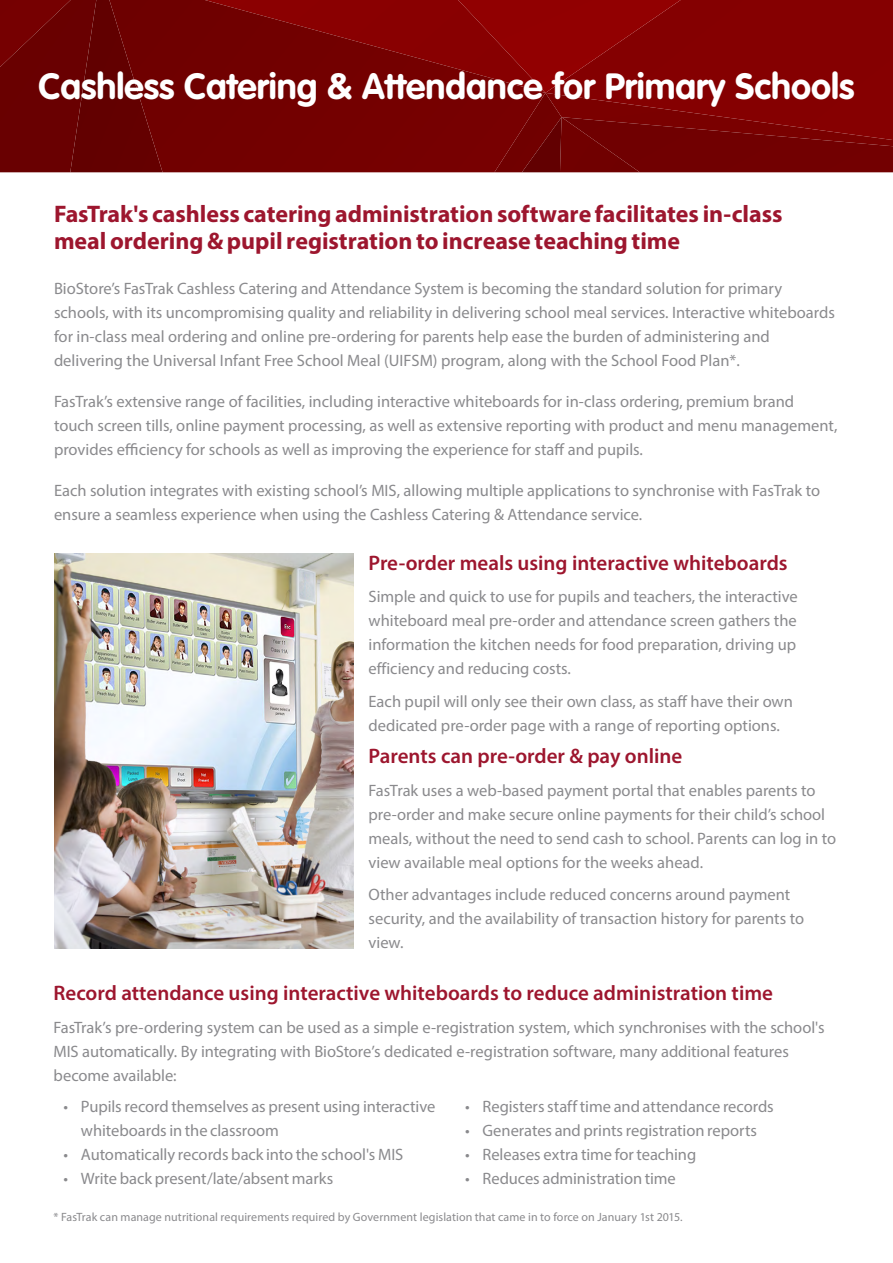
<style>
.page{position:relative;width:893px;height:1263px;background:#fff}
.page>*{position:absolute;margin:0;border:0;box-sizing:border-box;transform-origin:0 0}
.t1{font:700 36px "VAG Rounded";color:#fff}
.set_up_and_go{font:700 24px "Myriad Pro";letter-spacing:-.005em;color:#9d162e}
.t2{font:600 21px "Myriad Pro";color:#9d162e}
.t3{font:16.5px/24px "Myriad Pro";color:#8a8a8d}
.t4{font:12px "Myriad Pro";letter-spacing:.005em;color:#8a8a8d}
</style>
<div class="page">
<svg style="left:0;top:0;width:109px;height:172px;background:#690001"></svg>
<svg style="left:545px;top:0;width:348px;height:172px;background:#800001"></svg>
<svg style="left:109px;top:0;width:436px;height:172px;background:#760000"></svg>
<img style="left:54px;top:554px;width:300px;height:394px">
<p class="t1" style="left:39px;top:65px;width:817px">Cashless Catering &amp; Attendance for Primary Schools</p>
<p class="set_up_and_go" style="left:54px;top:199px;width:730px">FasTrak's cashless catering administration software facilitates in-class</p>
<p class="set_up_and_go" style="left:54px;top:226px;width:628px">meal ordering &amp; pupil registration to increase teaching time</p>
<p class="t3" style="left:54px;top:276px;width:782px">BioStore’s FasTrak Cashless Catering and Attendance System is becoming the standard solution for primary schools, with its uncompromising quality and reliability in delivering school meal services. Interactive whiteboards for in-class meal ordering and online pre-ordering for parents help ease the burden of administering and delivering the Universal Infant Free School Meal (UIFSM) program, along with the School Food Plan*.</p>
<p class="t3" style="left:54px;top:389px;width:785px">FasTrak’s extensive range of facilities, including interactive whiteboards for in-class ordering, premium brand touch screen tills, online payment processing, as well as extensive reporting with product and menu management, provides efficiency for schools as well as improving the experience for staff and pupils.</p>
<p class="t3" style="left:54px;top:478px;width:768px">Each solution integrates with existing school’s MIS, allowing multiple applications to synchronise with FasTrak to ensure a seamless experience when using the Cashless Catering &amp; Attendance service.</p>
<p class="t2" style="left:369px;top:549px;width:421px">Pre-order meals using interactive whiteboards</p>
<p class="t3" style="left:369px;top:584px;width:431px;text-align:justify">Simple and quick to use for pupils and teachers, the interactive whiteboard meal pre-order and attendance screen gathers the information the kitchen needs for food preparation, driving up efficiency and reducing costs.</p>
<p class="t3" style="left:369px;top:689px;width:426px">Each pupil will only see their own class, as staff have their own dedicated pre-order page with a range of reporting options.</p>
<p class="t2" style="left:369px;top:743px;width:315px">Parents can pre-order &amp; pay online</p>
<p class="t3" style="left:369px;top:778px;width:469px">FasTrak uses a web-based payment portal that enables parents to pre-order and make secure online payments for their child’s school meals, without the need to send cash to school. Parents can log in to view available meal options for the weeks ahead.</p>
<p class="t3" style="left:369px;top:882px;width:437px">Other advantages include reduced concerns around payment security, and the availability of transaction history for parents to view.</p>
<p class="t2" style="left:54px;top:980px;width:721px">Record attendance using interactive whiteboards to reduce administration time</p>
<p class="t3" style="left:54px;top:1015px;width:772px">FasTrak’s pre-ordering system can be used as a simple e-registration system, which synchronises with the school's<br>MIS automatically. By integrating with BioStore’s dedicated e-registration software, many additional features become available:</p>
<p class="t3" style="left:465px;top:1094px;width:310px">• Registers staff time and attendance records</p>
<p class="t3" style="left:465px;top:1118px;width:294px">• Generates and prints registration reports</p>
<p class="t3" style="left:465px;top:1142px;width:233px">• Releases extra time for teaching</p>
<p class="t3" style="left:465px;top:1166px;width:212px">• Reduces administration time</p>
<p class="t4" style="left:54px;top:1209px;width:631px">* FasTrak can manage nutritional requirements required by Government legislation that came in to force on January 1st 2015.</p>
<p class="t3" style="left:81px;top:1094px;width:356px;text-indent:-17px">• Pupils record themselves as present using interactive whiteboards in the classroom</p>
<p class="t3" style="left:63px;top:1142px;width:341px">• Automatically records back into the school's MIS</p>
<p class="t3" style="left:63px;top:1166px;width:271px">• Write back present/late/absent marks</p>
</div>
